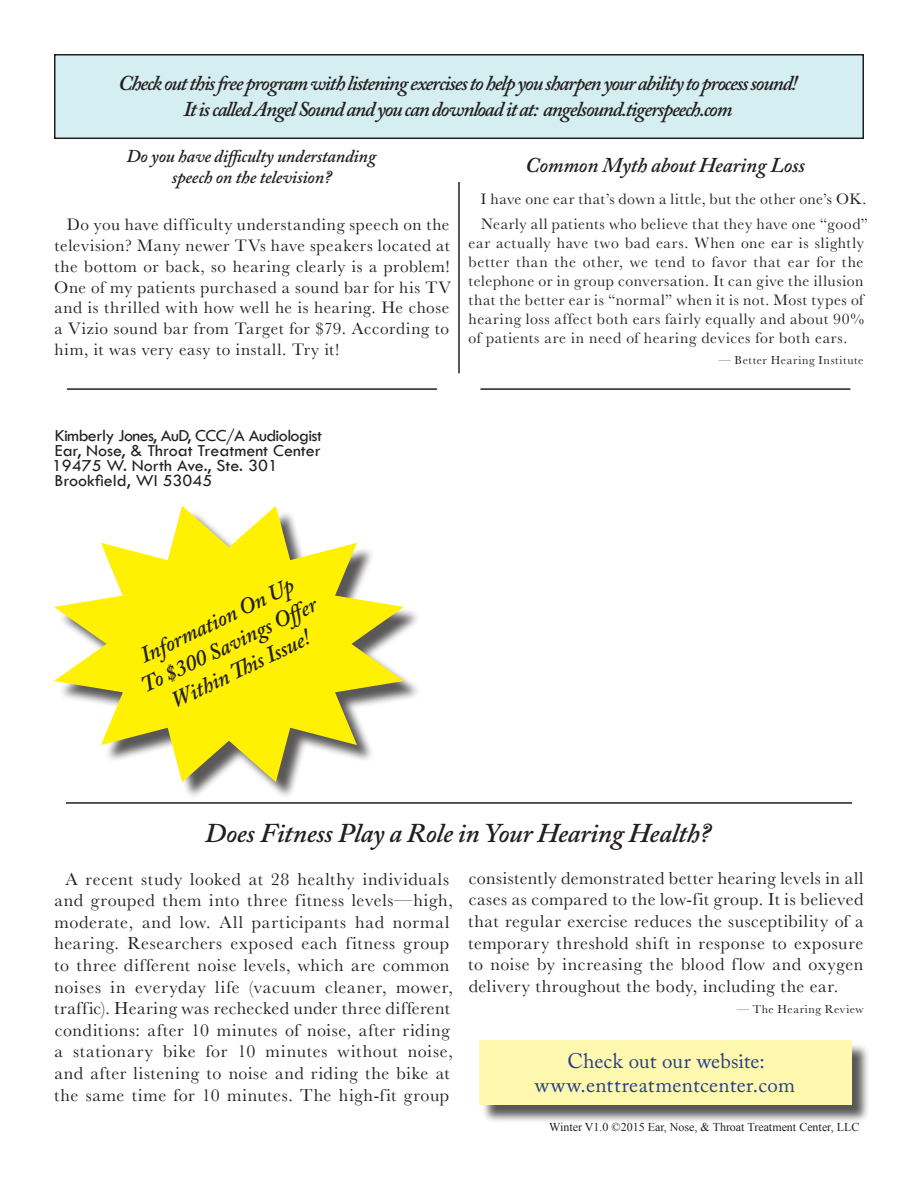
<style>
.page{position:relative;width:918px;height:1188px;background:#fff}
.page>*{position:absolute;margin:0;border:0;box-sizing:border-box;transform-origin:0 0}
._3_Headline_Minor_St{font:italic 600 27px "Adobe Caslon Pro";letter-spacing:-.01em;color:#231f20}
._3_Headline_Minor_St-2{font:italic 600 22.5px/27px "Adobe Caslon Pro";color:#231f20;text-align:center}
._3_Headline_Minor_St-3{font:italic 600 21px "Adobe Caslon Pro";letter-spacing:-.055em;color:#231f20}
.t1{font:21px "Adobe Caslon Pro";letter-spacing:.01em;color:#253f8e}
._3_Headline_Minor_St-4{font:italic 600 21px "Adobe Caslon Pro";letter-spacing:-.01em;color:#231f20}
._1_Body_Copy_Normal{font:18px/21.6px "Baskerville";letter-spacing:.035em;color:#231f20;text-align:center}
._3_Headline_Minor_St-5{font:italic 600 18px/21.6px "Adobe Caslon Pro";letter-spacing:-.01em;color:#231f20;text-align:center}
.t2{font:17.4px "Tw Cen";color:#231f20}
.t3{font:17.4px "Tw Cen";letter-spacing:-.035em;color:#231f20}
._1_Body_Copy_Normal-2{font:17.25px/20.7px "Baskerville";letter-spacing:.035em;color:#231f20;text-align:justify}
._1_Body_Copy_Normal-3{font:15.75px/19px "Baskerville";letter-spacing:.04em;color:#231f20}
._1_Body_Copy_Normal-4{font:15.75px "Baskerville";letter-spacing:.02em;color:#231f20}
.t4{font:12px "Times New Roman";color:#231f20}
._1_Body_Copy_Normal-5{font:12px "Baskerville";letter-spacing:.05em;color:#231f20}
</style>
<div class="page">
<hr style="left:458px;top:182px;width:2px;height:191px;background:#231f20">
<div style="left:55px;top:55px;width:808px;height:83px;background:#d5eef1"></div>
<div style="left:54px;top:54px;width:810px;height:85px;border:2px solid #231f20"></div>
<div style="left:58px;top:509px;width:363px;height:291px;background:#231f20;opacity:.75"></div>
<svg style="left:54px;top:506px;width:350px;height:276px;fill:#fff101"></svg>
<div style="left:482px;top:1043px;width:388px;height:81px;background:#231f20;opacity:.75"></div>
<div style="left:479px;top:1041px;width:373px;height:64px;background:#fff8ae"></div>
<hr style="left:67px;top:388px;width:370px;height:2px;background:#231f20">
<hr style="left:480px;top:388px;width:370px;height:2px;background:#231f20">
<hr style="left:66px;top:802px;width:786px;height:2px;background:#231f20">
<p class="_3_Headline_Minor_St-3" style="left:119px;top:71px;width:680px">Check out this free program with listening exercises to help you sharpen your ability to process sound!</p>
<p class="_3_Headline_Minor_St-3" style="left:183px;top:96px;width:551px">It is called Angel Sound and you can download it at: angelsound.tigerspeech.com</p>
<p class="_3_Headline_Minor_St-5" style="left:126px;top:145px;width:251px">Do you have difficulty understanding speech on the television?</p>
<p class="_1_Body_Copy_Normal-2" style="left:54px;top:215px;width:399px;text-indent:13px">Do you have difficulty understanding speech on the television? Many newer TVs have speakers located at the bottom or back, so hearing clearly is a problem!<br>One of my patients purchased a sound bar for his TV and is thrilled with how well he is hearing. He chose a Vizio sound bar from Target for $79. According to him, it was very easy to install. Try it!</p>
<p class="_3_Headline_Minor_St-4" style="left:526px;top:152px;width:281px">Common Myth about Hearing Loss</p>
<p class="_1_Body_Copy_Normal-4" style="left:481px;top:189px;width:387px">I have one ear that’s down a little, but the other one’s OK.</p>
<p class="_1_Body_Copy_Normal-3" style="left:469px;top:215px;width:401px;text-indent:12px">Nearly all patients who believe that they have one “good” ear actually have two bad ears. When one ear is slightly better than the other, we tend to favor that ear for the telephone or in group conversation. It can give the illusion that the better ear is “normal” when it is not. Most types of hearing loss affect both ears fairly equally and about 90% of patients are in need of hearing devices for both ears.</p>
<p class="_1_Body_Copy_Normal-5" style="left:719px;top:353px;width:146px">— Better Hearing Institute</p>
<p class="t3" style="left:55px;top:425px;width:269px">Kimberly Jones, AuD, CCC/A Audiologist</p>
<p class="t2" style="left:55px;top:440px;width:267px">Ear, Nose, &amp; Throat Treatment Center</p>
<p class="t2" style="left:52px;top:455px;width:227px">19475 W. North Ave., Ste. 301</p>
<p class="t2" style="left:54px;top:470px;width:159px">Brookfield, WI 53045</p>
<p class="_3_Headline_Minor_St-2" style="left:124px;top:650px;width:194px;rotate:-26deg">Information On Up<br>To $300 Savings Off er<br>Within Th is Issue!</p>
<p class="_3_Headline_Minor_St" style="left:205px;top:816px;width:508px">Does Fitness Play a Role in Your Hearing Health?</p>
<p class="_1_Body_Copy_Normal" style="left:468px;top:867px;width:397px;text-align:justify">consistently demonstrated better hearing levels in all cases as compared to the low-fit group. It is believed that regular exercise reduces the susceptibility of a temporary threshold shift in response to exposure to noise by increasing the blood flow and oxygen delivery throughout the body, including the ear.</p>
<p class="_1_Body_Copy_Normal-5" style="left:737px;top:1001px;width:128px">— The Hearing Review</p>
<p class="_1_Body_Copy_Normal" style="left:54px;top:868px;width:400px">A recent study looked at 28 healthy individuals and grouped them into three fitness levels—high, moderate, and low. All participants had normal hearing. Researchers exposed each fitness group to three different noise levels, which are common noises in everyday life (vacuum cleaner, mower, traffic). Hearing was rechecked under three different conditions: after 10 minutes of noise, after riding a stationary bike for 10 minutes without noise, and after listening to noise and riding the bike at the same time for 10 minutes. The high-fit group</p>
<p class="t1" style="left:568px;top:1049px;width:199px">Check out our website:</p>
<p class="t1" style="left:535px;top:1073px;width:262px">www.enttreatmentcenter.com</p>
<p class="t4" style="left:549px;top:1119px;width:312px">Winter V1.0 ©2015 Ear, Nose, &amp; Throat Treatment Center, LLC</p>
</div>
